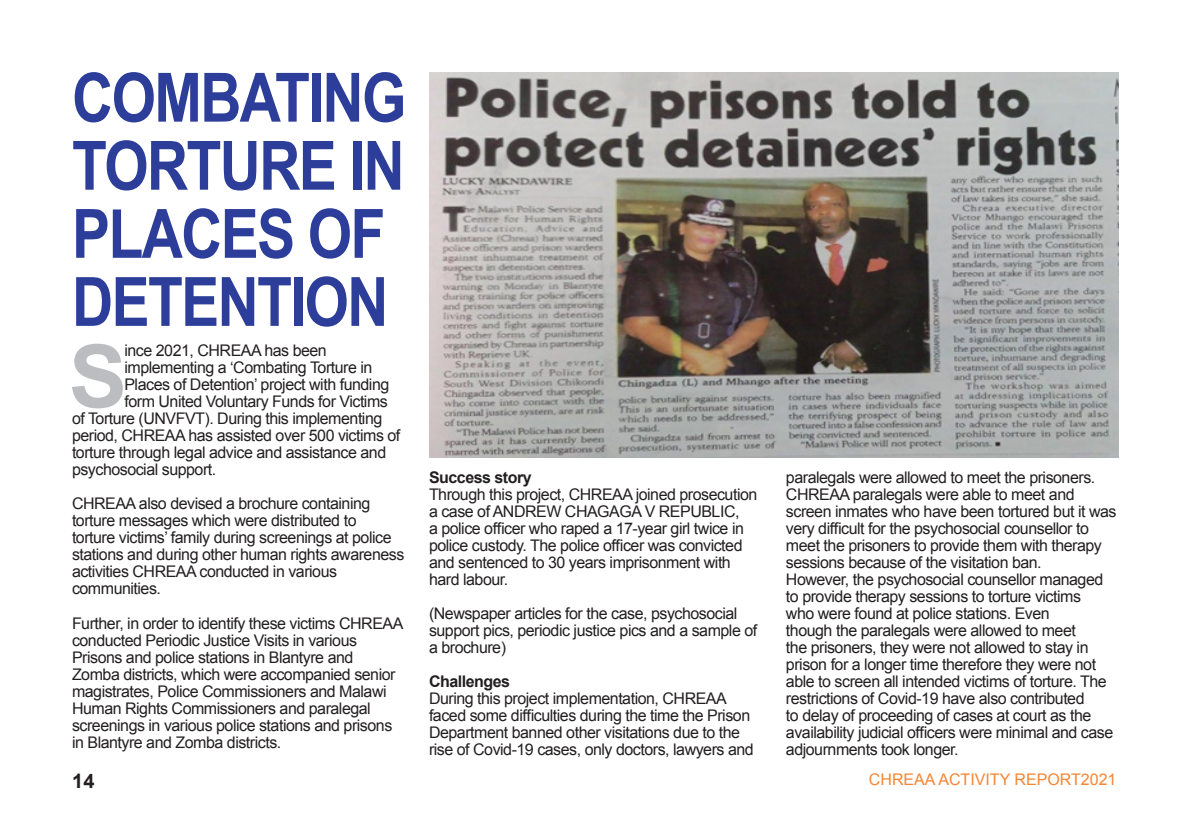
<style>
.page{position:relative;width:1191px;height:840px;background:#fff}
.page>*{position:absolute;margin:0;border:0;box-sizing:border-box;transform-origin:0 0}
.t1{font:700 87.2px "Arial";color:#bcbdc0}
.t2{font:700 68px/68px "Arial";letter-spacing:-.03em;color:#2c3e99;scale:.84 1}
.t3{font:700 20px "Arial";color:#231f20}
.t4{font:16px/17px "Arial";letter-spacing:-.03em;color:#231f20}
.t5{font:16px "Arial";color:#f58634}
.t6{font:700 16px "Arial";letter-spacing:-.03em;color:#231f20}
</style>
<div class="page">
<img style="left:429px;top:72px;width:690px;height:385px">
<p class="t2" style="left:72px;top:66px;width:399px">COMBATING<br>TORTURE IN<br>PLACES OF<br>DETENTION</p>
<p class="t1" style="left:69px;top:319px;width:60px">S</p>
<p class="t4" style="left:124px;top:342px;width:204px">ince 2021, CHREAA has been</p>
<p class="t4" style="left:124px;top:359px;width:249px">implementing a ‘Combating Torture in</p>
<p class="t4" style="left:124px;top:376px;width:266px">Places of Detention’ project with funding</p>
<p class="t4" style="left:124px;top:393px;width:265px">form United Voluntary Funds for Victims</p>
<p class="t4" style="left:72px;top:410px;width:312px">of Torture (UNVFVT). During this implementing</p>
<p class="t4" style="left:72px;top:427px;width:330px">period, CHREAA has assisted over 500 victims of</p>
<p class="t4" style="left:72px;top:444px;width:316px">torture through legal advice and assistance and</p>
<p class="t4" style="left:72px;top:461px;width:146px">psychosocial support.</p>
<p class="t4" style="left:72px;top:495px;width:334px">CHREAA also devised a brochure containing torture messages which were distributed to<br>torture victims’ family during screenings at police stations and during other human rights awareness activities CHREAA conducted in various communities.</p>
<p class="t4" style="left:72px;top:614px;width:333px">Further, in order to identify these victims CHREAA conducted Periodic Justice Visits in various Prisons and police stations in Blantyre and Zomba districts, which were accompanied senior magistrates, Police Commissioners and Malawi Human Rights Commissioners and paralegal screenings in various police stations and prisons in Blantyre and Zomba districts.</p>
<p class="t3" style="left:72px;top:767px;width:24px">14</p>
<p class="t6" style="left:429px;top:466px;width:104px">Success story</p>
<p class="t4" style="left:429px;top:485px;width:330px">Through this project, CHREAA joined prosecution a case of ANDREW CHAGAGA V REPUBLIC,<br>a police officer who raped a 17-year girl twice in police custody. The police officer was convicted and sentenced to 30 years imprisonment with hard labour.</p>
<p class="t4" style="left:429px;top:604px;width:330px">(Newspaper articles for the case, psychosocial support pics, periodic justice pics and a sample of a brochure)</p>
<p class="t6" style="left:429px;top:670px;width:83px">Challenges</p>
<p class="t4" style="left:429px;top:689px;width:326px">During this project implementation, CHREAA faced some difficulties during the time the Prison Department banned other visitations due to the rise of Covid-19 cases, only doctors, lawyers and</p>
<p class="t4" style="left:786px;top:468px;width:332px">paralegals were allowed to meet the prisoners.<br>CHREAA paralegals were able to meet and screen inmates who have been tortured but it was very difficult for the psychosocial counsellor to meet the prisoners to provide them with therapy sessions because of the visitation ban.</p>
<p class="t4" style="left:786px;top:570px;width:329px">However, the psychosocial counsellor managed to provide therapy sessions to torture victims who were found at police stations. Even<br>though the paralegals were allowed to meet<br>the prisoners, they were not allowed to stay in prison for a longer time therefore they were not able to screen all intended victims of torture. The restrictions of Covid-19 have also contributed<br>to delay of proceeding of cases at court as the availability judicial officers were minimal and case adjournments took longer.</p>
<p class="t5" style="left:869px;top:768px;width:249px">CHREAA ACTIVITY REPORT2021</p>
</div>
